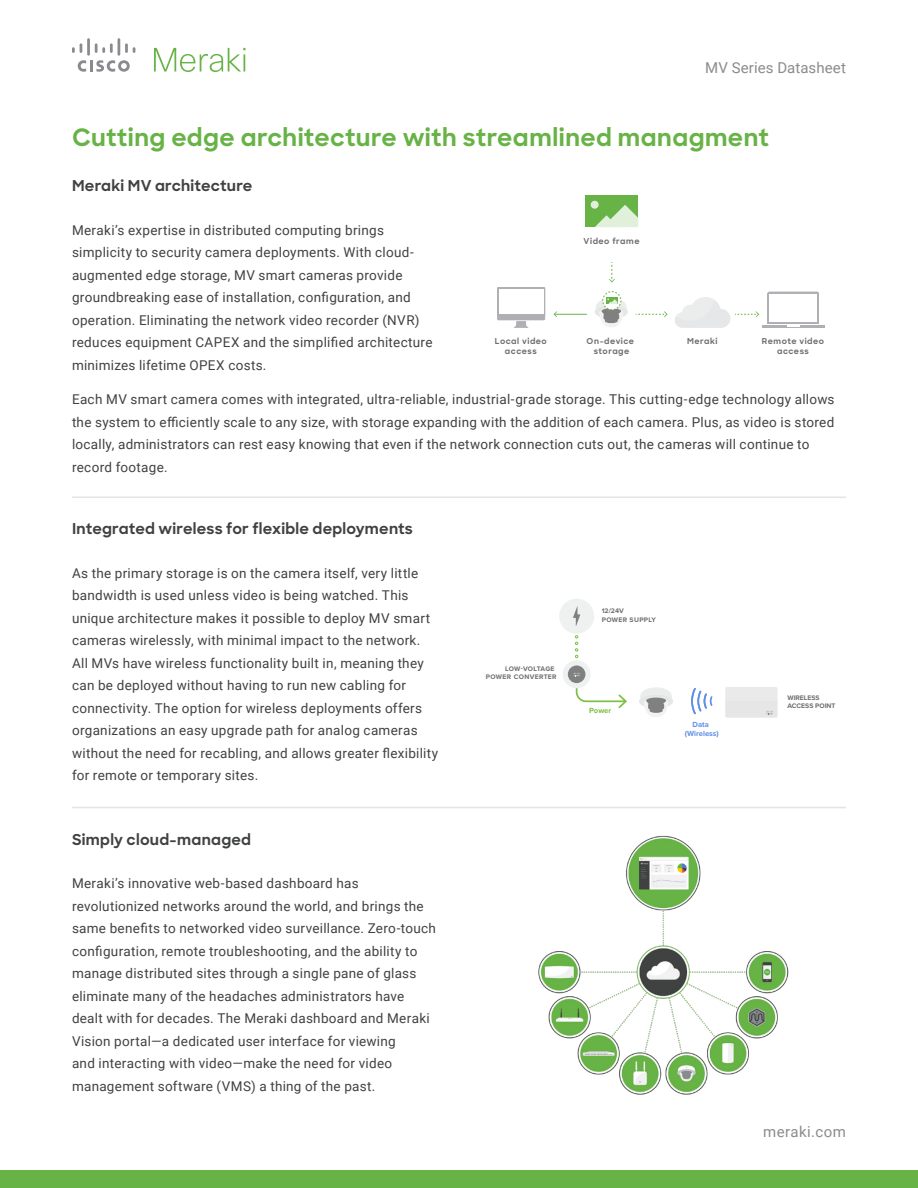
<style>
.page{position:relative;width:918px;height:1188px;background:#fff}
.page>*{position:absolute;margin:0;border:0;box-sizing:border-box;transform-origin:0 0}
.t1{font:700 24px "Sharp Sans";letter-spacing:.015em;color:#67b346}
.t2{font:700 15px "Sharp Sans";letter-spacing:.015em;color:#404241}
.t3{font:15px "Roboto";letter-spacing:.01em;color:#898b8e}
.t4{font:15px "Roboto";letter-spacing:.03em;color:#898b8e}
.t5{font:13.5px/22.5px "Roboto";letter-spacing:.02em;color:#404241}
.t6{font:700 8.1px/9.8px "Sharp Sans";letter-spacing:.06em;color:#6d6e71;text-align:center}
.t7{font:700 7.65px/9.1px "Proxima Nova";color:#5f8fe7;text-align:center}
.t8{font:700 7.65px "Proxima Nova";color:#7ac143}
.t9{font:700 6.9px/8.2px "Proxima Nova";letter-spacing:.05em;color:#6d6e71}
.t10{font:700 6.9px/8.2px "Proxima Nova";color:#6d6e71}
</style>
<div class="page">
<div style="left:0;top:1170px;width:918px;height:18px;background:#67b346"></div>
<svg style="left:72px;top:38px;width:63px;height:34px"></svg>
<svg style="left:154px;top:48px;width:91px;height:24px"></svg>
<svg style="left:609px;top:262px;width:6px;height:21px"></svg>
<hr style="left:554px;top:314px;width:33px;height:1px;background:#67b346">
<svg style="left:553px;top:311px;width:4px;height:6px"></svg>
<svg style="left:636px;top:311px;width:32px;height:6px"></svg>
<div style="left:602px;top:291px;width:19px;height:19px;border:1px dashed #67b346;border-radius:50%"></div>
<div style="left:606px;top:297px;width:12px;height:7px;background:#67b346"></div>
<svg style="left:595px;top:298px;width:33px;height:29px"></svg>
<div style="left:585px;top:195px;width:53px;height:32px;background:#67b346"></div>
<div style="left:591px;top:201px;width:8px;height:8px;background:#e1f0da;border-radius:50%"></div>
<svg style="left:595px;top:205px;width:43px;height:22px"></svg>
<svg style="left:675px;top:297px;width:84px;height:31px"></svg>
<svg style="left:768px;top:295px;width:51px;height:29px"></svg>
<hr style="left:768px;top:292px;width:51px;height:3px;background:#b0b0b4;border-radius:2px">
<div style="left:770px;top:294px;width:47px;height:28px;background:#fff"></div>
<hr style="left:762px;top:325px;width:63px;height:2px;background:#b0b0b4">
<hr style="left:762px;top:326px;width:63px;height:2px;background:#b0b0b4">
<svg style="left:787px;top:325px;width:12px;height:1px"></svg>
<svg style="left:497px;top:287px;width:48px;height:41px"></svg>
<img style="left:538px;top:835px;width:251px;height:260px">
<hr style="left:72px;top:497px;width:774px;height:1px;background:#e4e4e4">
<hr style="left:72px;top:807px;width:774px;height:1px;background:#e4e4e4">
<svg style="left:559px;top:599px;width:219px;height:119px"></svg>
<svg style="left:639px;top:687px;width:34px;height:30px"></svg>
<p class="t3" style="left:705px;top:57px;width:142px">MV Series Datasheet</p>
<h1 class="t1" style="left:72px;top:119px;width:698px">Cutting edge architecture with streamlined managment</h1>
<p class="t2" style="left:72px;top:175px;width:182px">Meraki MV architecture</p>
<p class="t5" style="left:72px;top:218px;width:362px">Meraki’s expertise in distributed computing brings simplicity to security camera deployments. With cloud&shy;augmented edge storage, MV smart cameras provide groundbreaking ease of installation, configuration, and operation. Eliminating the network video recorder (NVR) reduces equipment CAPEX and the simplified architecture minimizes lifetime OPEX costs.</p>
<p class="t5" style="left:72px;top:388px;width:764px">Each MV smart camera comes with integrated, ultra-reliable, industrial-grade storage. This cutting-edge technology allows the system to efficiently scale to any size, with storage expanding with the addition of each camera. Plus, as video is stored locally, administrators can rest easy knowing that even if the network connection cuts out, the cameras will continue to record footage.</p>
<p class="t6" style="left:584px;top:236px;width:57px">Video frame</p>
<p class="t6" style="left:495px;top:336px;width:53px">Local video access</p>
<p class="t6" style="left:687px;top:336px;width:32px">Meraki</p>
<p class="t6" style="left:762px;top:336px;width:64px">Remote video access</p>
<p class="t6" style="left:587px;top:336px;width:49px">On-device storage</p>
<p class="t2" style="left:72px;top:518px;width:342px">Integrated wireless for flexible deployments</p>
<p class="t5" style="left:72px;top:561px;width:368px">As the primary storage is on the camera itself, very little bandwidth is used unless video is being watched. This unique architecture makes it possible to deploy MV smart cameras wirelessly, with minimal impact to the network.<br>All MVs have wireless functionality built in, meaning they can be deployed without having to run new cabling for connectivity. The option for wireless deployments offers organizations an easy upgrade path for analog cameras without the need for recabling, and allows greater flexibility for remote or temporary sites.</p>
<p class="t2" style="left:72px;top:828px;width:181px">Simply cloud-managed</p>
<p class="t5" style="left:72px;top:872px;width:366px">Meraki’s innovative web-based dashboard has revolutionized networks around the world, and brings the same benefits to networked video surveillance. Zero-touch configuration, remote troubleshooting, and the ability to manage distributed sites through a single pane of glass eliminate many of the headaches administrators have dealt with for decades. The Meraki dashboard and Meraki Vision portal—a dedicated user interface for viewing<br>and interacting with video—make the need for video management software (VMS) a thing of the past.</p>
<p class="t9" style="left:486px;top:664px;width:72px;text-indent:19px">LOW-VOLTAGE<br>POWER CONVERTER</p>
<p class="t9" style="left:602px;top:607px;width:56px">12/24V<br>POWER SUPPLY</p>
<p class="t8" style="left:589px;top:705px;width:24px">Power</p>
<p class="t7" style="left:685px;top:720px;width:36px">Data (Wireless)</p>
<p class="t10" style="left:787px;top:694px;width:50px">WIRELESS<br>ACCESS POINT</p>
<p class="t4" style="left:763px;top:1121px;width:84px">meraki.com</p>
</div>
